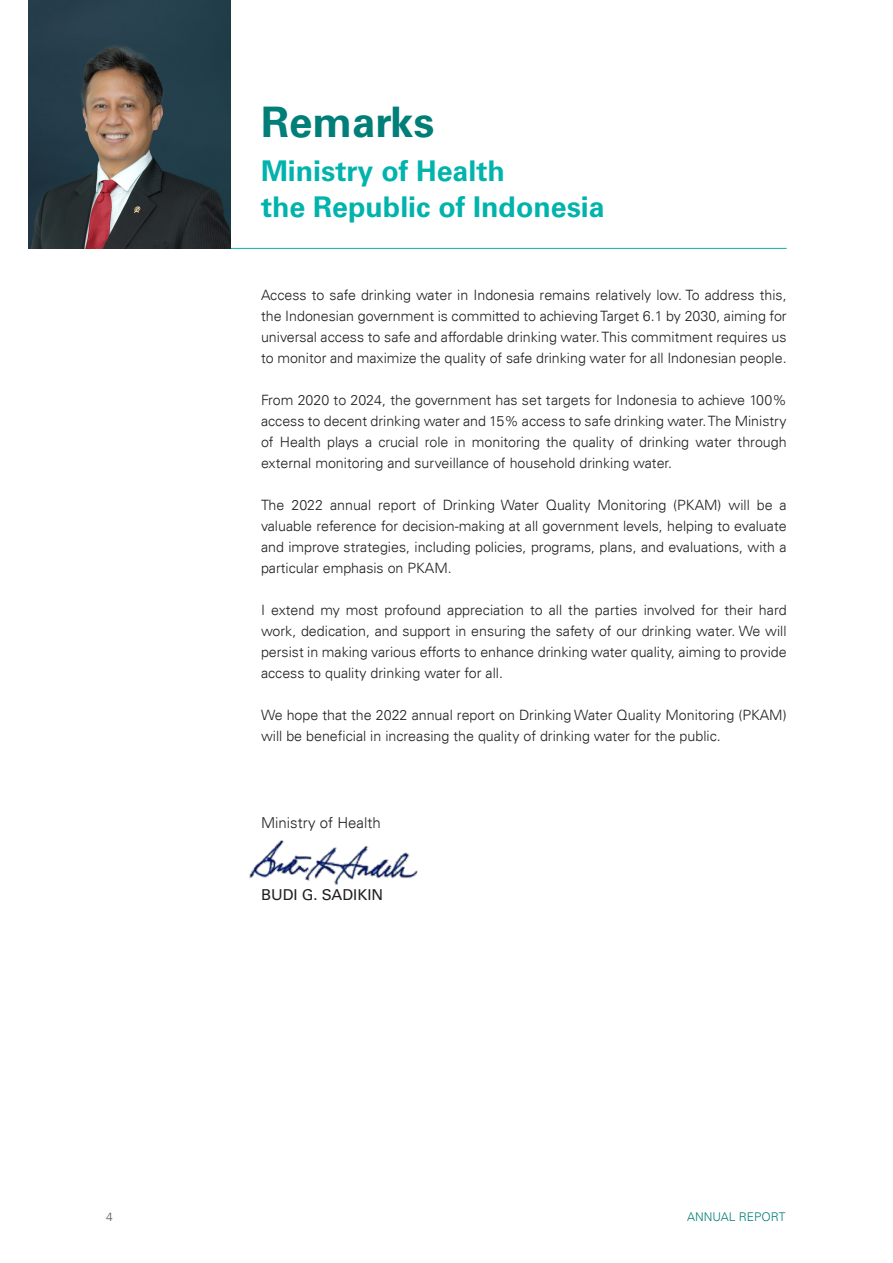
<style>
.page{position:relative;width:893px;height:1263px;background:#fff}
.page>*{position:absolute;margin:0;border:0;box-sizing:border-box;transform-origin:0 0}
.Paragraph_Style_1{font:700 42px "Univers LT Std";color:#007e78}
.Paragraph_Style_1-2{font:700 28.5px "Univers LT Std";color:#00b3ac}
.t1{font:300 15px "Univers LT";color:#231f20}
.t2{font:15px "Univers LT Std";color:#231f20}
.t3{font:300 14.25px/21px "Univers LT";color:#231f20;text-align:justify}
.t4{font:300 12px "Univers LT";color:#007e78}
.t5{font:300 12px "Univers LT";color:#57585a}
</style>
<div class="page">
<hr style="left:28px;top:248px;width:759px;height:1px;background:#00b3ac">
<img style="left:28px;top:0;width:202px;height:249px">
<img style="left:249px;top:840px;width:169px;height:44px">
<p class="Paragraph_Style_1" style="left:261px;top:97px;width:175px">Remarks</p>
<p class="Paragraph_Style_1-2" style="left:261px;top:154px;width:245px">Ministry of Health</p>
<p class="Paragraph_Style_1-2" style="left:261px;top:190px;width:345px">the Republic of Indonesia</p>
<p class="t3" style="left:261px;top:284px;width:527px">Access to safe drinking water in Indonesia remains relatively low. To address this, the Indonesian government is committed to achieving Target 6.1 by 2030, aiming for universal access to safe and affordable drinking water. This commitment requires us to monitor and maximize the quality of safe drinking water for all Indonesian people.</p>
<p class="t3" style="left:261px;top:389px;width:527px">From 2020 to 2024, the government has set targets for Indonesia to achieve 100% access to decent drinking water and 15% access to safe drinking water. The Ministry of Health plays a crucial role in monitoring the quality of drinking water through external monitoring and surveillance of household drinking water.</p>
<p class="t3" style="left:261px;top:494px;width:527px">The 2022 annual report of Drinking Water Quality Monitoring (PKAM) will be a valuable reference for decision-making at all government levels, helping to evaluate and improve strategies, including policies, programs, plans, and evaluations, with a particular emphasis on PKAM.</p>
<p class="t3" style="left:261px;top:599px;width:527px">I extend my most profound appreciation to all the parties involved for their hard work, dedication, and support in ensuring the safety of our drinking water. We will persist in making various efforts to enhance drinking water quality, aiming to provide access to quality drinking water for all.</p>
<p class="t3" style="left:261px;top:704px;width:527px">We hope that the 2022 annual report on Drinking Water Quality Monitoring (PKAM) will be beneficial in increasing the quality of drinking water for the public.</p>
<p class="t1" style="left:261px;top:813px;width:121px">Ministry of Health</p>
<p class="t2" style="left:261px;top:885px;width:124px">BUDI G. SADIKIN</p>
<p class="t5" style="left:106px;top:1209px;width:8px">4</p>
<p class="t4" style="left:687px;top:1209px;width:100px">ANNUAL REPORT</p>
</div>
